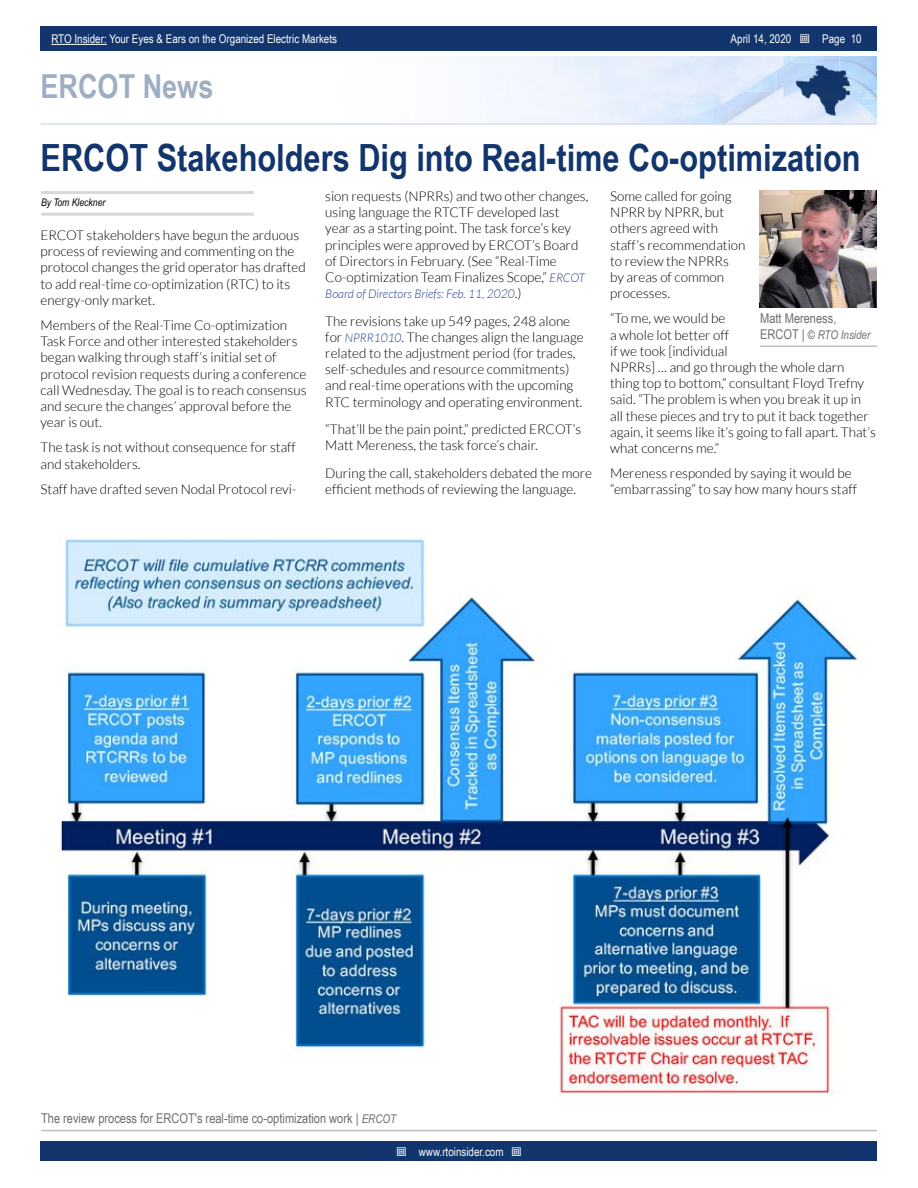
<style>
.page{position:relative;width:918px;height:1188px;background:#fff}
.page>*{position:absolute;margin:0;border:0;box-sizing:border-box;transform-origin:0 0}
.t1{font:700 37.5px "Arial Narrow";color:#11356c}
.t2{font:700 33px "Arial Narrow";color:#a0aec4}
.t3{font:300 13.5px/16.2px "Lato";color:#000}
.t4{font:13.5px "Arial Narrow";color:#6d6e71}
.t5{font:12px "Arial Narrow";color:#fff}
.t6{font:italic 300 12px "Lato";color:#25408f}
.t7{font:italic 12px "Arial Narrow";color:#6d6e71}
.t8{font:italic 10.5px "Arial Narrow";color:#000}
.s1{font-style:italic;font-size:12px;color:#25408f}
.s2{font-style:normal;font-size:13.5px;color:#000}
.s3{font-style:normal;font-size:13.5px}
.s4{font-style:italic;font-size:12px}
</style>
<div class="page">
<div style="left:41px;top:1142px;width:836px;height:19px;background:#11356c"></div>
<div style="left:41px;top:27px;width:836px;height:24px;background:#11356c"></div>
<hr style="left:51px;top:44px;width:56px;height:1px;background:#fff">
<img style="left:474px;top:56px;width:403px;height:67px">
<hr style="left:40px;top:123px;width:837px;height:2px;background:#d6deec">
<hr style="left:41px;top:191px;width:213px;height:3px;background:#d8d8d8">
<hr style="left:41px;top:213px;width:213px;height:3px;background:#d8d8d8">
<hr style="left:41px;top:1130px;width:836px;height:1px;background:#bfbfbf">
<img style="left:58px;top:537px;width:802px;height:559px">
<img style="left:760px;top:190px;width:117px;height:117px">
<hr style="left:760px;top:345px;width:117px;height:2px;background:#bfbfbf">
<p class="t5" style="left:51px;top:30px;width:287px">RTO Insider: Your Eyes &amp; Ears on the Organized Electric Markets</p>
<p class="t5" style="left:731px;top:30px;width:62px">April 14, 2020</p>
<p class="t5" style="left:822px;top:30px;width:41px">Page 10</p>
<h2 class="t2" style="left:40px;top:61px;width:174px">ERCOT News</h2>
<h1 class="t1" style="left:40px;top:129px;width:822px">ERCOT Stakeholders Dig into Real-time Co-optimization</h1>
<p class="t8" style="left:41px;top:195px;width:66px">By Tom Kleckner</p>
<p class="t3" style="left:325px;top:188px;width:265px">sion requests (NPRRs) and two other changes, using language the RTCTF developed last<br>year as a starting point. The task force’s key principles were approved by ERCOT’s Board of Directors in February. (See “Real-Time Co-optimization Team Finalizes Scope,” <span class="s1">ERCOT</span></p>
<p class="t6" style="left:325px;top:287px;width:198px">Board of Directors Briefs: Feb. 11, 2020<span class="s2">.)</span></p>
<p class="t3" style="left:325px;top:313px;width:260px">The revisions take up 549 pages, 248 alone for <span class="s1">NPRR1010</span>. The changes align the language related to the adjustment period (for trades, self-schedules and resource commitments) and real-time operations with the upcoming RTC terminology and operating environment.</p>
<p class="t3" style="left:325px;top:421px;width:257px">“That’ll be the pain point,” predicted ERCOT’s<br>Matt Mereness, the task force’s chair.</p>
<p class="t3" style="left:325px;top:465px;width:268px">During the call, stakeholders debated the more efficient methods of reviewing the language.</p>
<p class="t3" style="left:610px;top:188px;width:137px">Some called for going<br>NPRR by NPRR, but others agreed with staff’s recommendation to review the NPRRs by areas of common processes.</p>
<p class="t3" style="left:610px;top:310px;width:267px">“To me, we would be<br>a whole lot better off<br>if we took [individual<br>NPRRs] … and go through the whole darn thing top to bottom,” consultant Floyd Trefny said. “The problem is when you break it up in all these pieces and try to put it back together again, it seems like it’s going to fall apart. That’s what concerns me.”</p>
<p class="t3" style="left:610px;top:465px;width:248px">Mereness responded by saying it would be “embarrassing” to say how many hours staff</p>
<p class="t3" style="left:40px;top:227px;width:267px">ERCOT stakeholders have begun the arduous process of reviewing and commenting on the protocol changes the grid operator has drafted to add real-time co-optimization (RTC) to its energy-only market.</p>
<p class="t3" style="left:40px;top:317px;width:267px">Members of the Real-Time Co-optimization Task Force and other interested stakeholders began walking through staff’s initial set of protocol revision requests during a conference call Wednesday. The goal is to reach consensus and secure the changes’ approval before the year is out.</p>
<p class="t3" style="left:40px;top:439px;width:257px">The task is not without consequence for staff and stakeholders.</p>
<p class="t3" style="left:40px;top:481px;width:257px">Staff have drafted seven Nodal Protocol revi-</p>
<p class="t4" style="left:760px;top:308px;width:78px">Matt Mereness,</p>
<p class="t7" style="left:760px;top:326px;width:112px"><span class="s3">ERCOT |</span> © RTO Insider</p>
<p class="t4" style="left:41px;top:1108px;width:357px">The review process for ERCOT's real-time co-optimization work | <span class="s4">ERCOT</span></p>
<p class="t5" style="left:419px;top:1143px;width:86px">www.rtoinsider.com</p>
</div>
